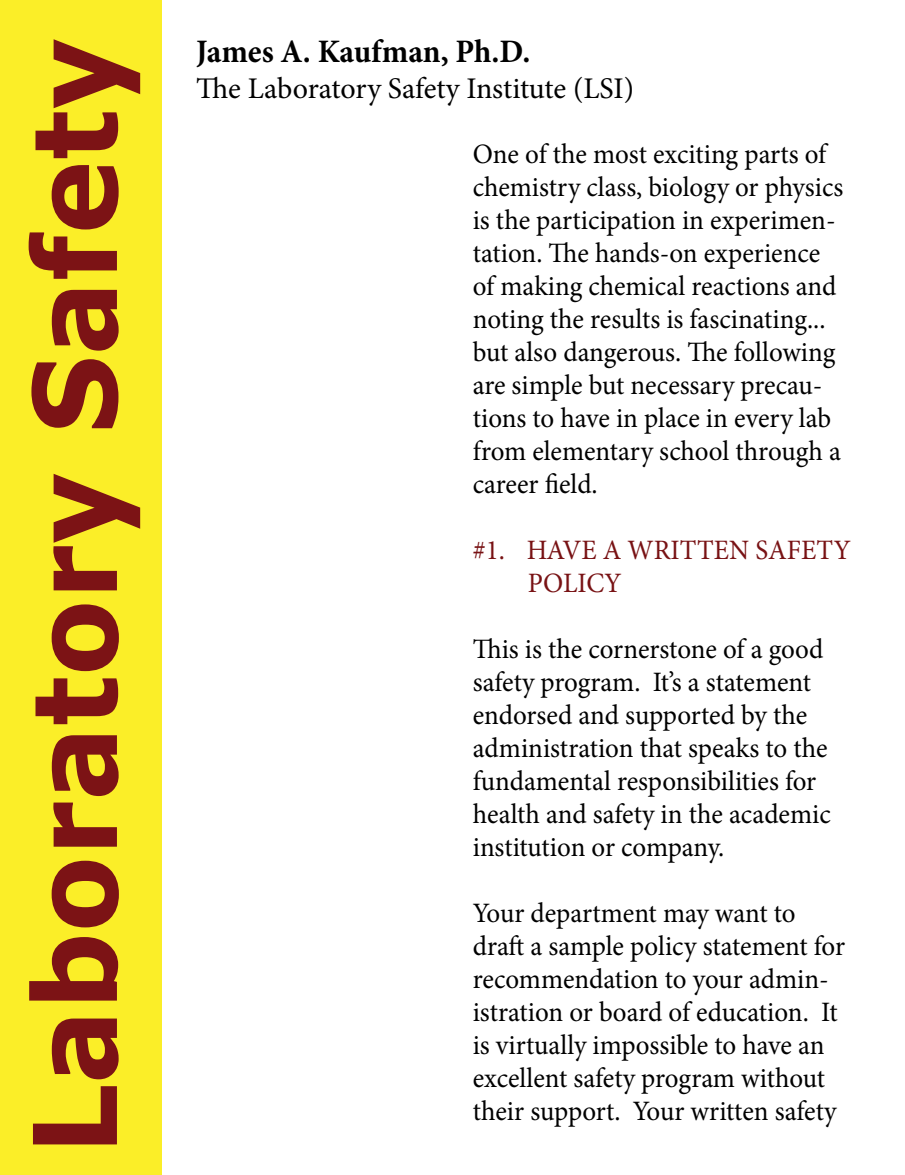
<style>
.page{position:relative;width:905px;height:1175px;background:#fff}
.page>*{position:absolute;margin:0;border:0;box-sizing:border-box;transform-origin:0 0}
.t1{font:700 115.5px "Verdana";color:#7c1315;scale:.96 1}
.t2{font:700 32.7px "Minion Pro";letter-spacing:-.005em;color:#000;scale:.96 1}
.t3{font:30px "Minion Pro";letter-spacing:-.005em;color:#000}
.t4{font:28.05px/33px "Minion Pro";color:#000;scale:.96 1}
.t5{font:28.05px/33px "Minion Pro";color:#781214;scale:.96 1}
</style>
<div class="page">
<div style="left:0;top:0;width:161px;height:1174px;background:#fbee28"></div>
<h1 class="t1" style="left:-7px;top:1154px;width:1165px;rotate:-90deg">Laboratory Safety</h1>
<p class="t2" style="left:196px;top:28px;width:350px">James A. Kaufman, Ph.D.</p>
<p class="t3" style="left:196px;top:68px;width:439px">The Laboratory Safety Institute (LSI)</p>
<p class="t4" style="left:472px;top:137px;width:387px">One of the most exciting parts of chemistry class, biology or physics is the participation in experimen&shy;tation. The hands-on experience of making chemical reactions and noting the results is fascinating... but also dangerous. The following are simple but necessary precau&shy;tions to have in place in every lab from elementary school through a career field.</p>
<p class="t5" style="left:528px;top:533px;width:338px;text-indent:-55px">#1. HAVE A WRITTEN SAFETY<br>POLICY</p>
<p class="t4" style="left:472px;top:632px;width:374px">This is the cornerstone of a good safety program. It’s a statement endorsed and supported by the administration that speaks to the fundamental responsibilities for health and safety in the academic institution or company.</p>
<p class="t4" style="left:472px;top:896px;width:389px">Your department may want to draft a sample policy statement for recommendation to your admin&shy;istration or board of education. It is virtually impossible to have an excellent safety program without their support. Your written safety</p>
</div>
